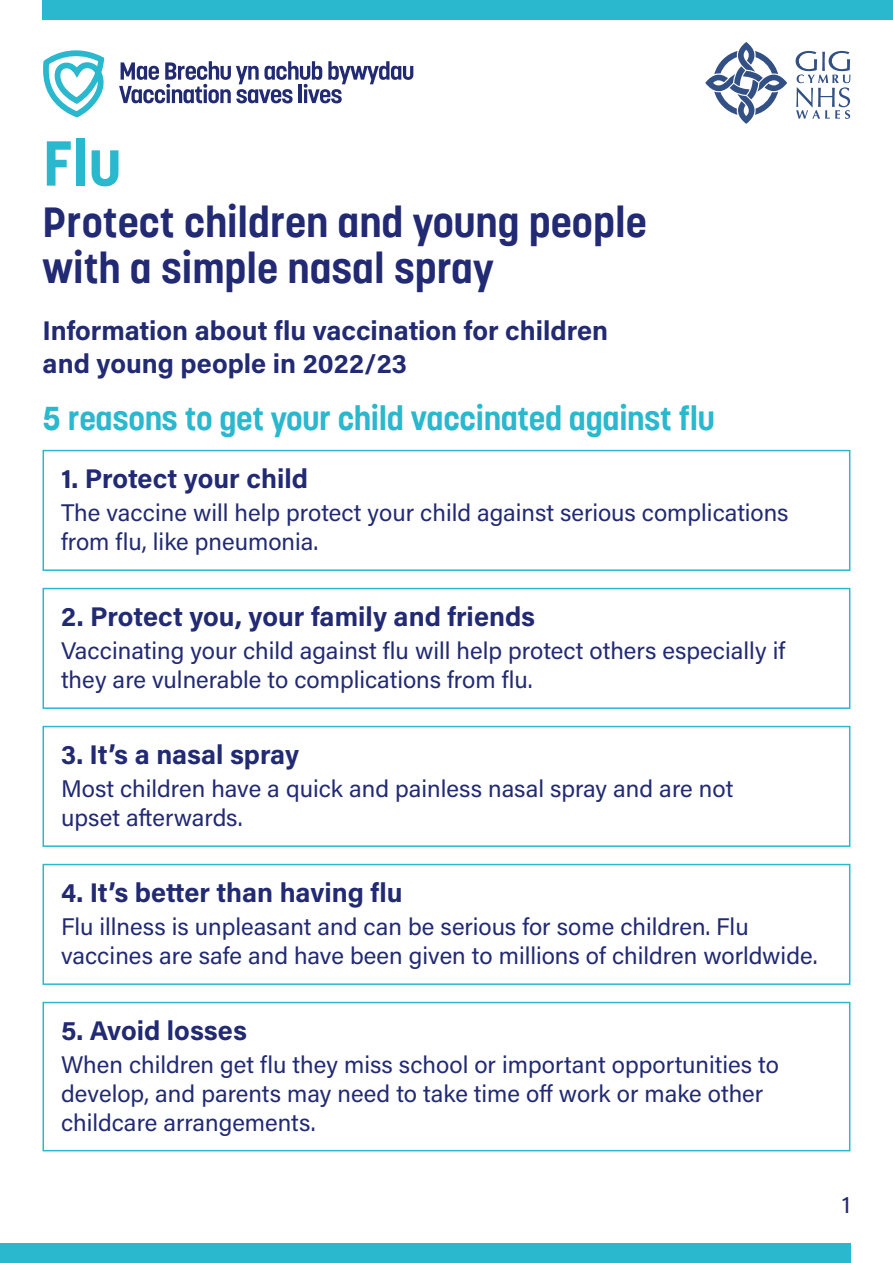
<style>
.page{position:relative;width:893px;height:1263px;background:#fff}
.page>*{position:absolute;margin:0;border:0;box-sizing:border-box;transform-origin:0 0}
.t1{font:700 63px "Korolev W01";color:#29b8ce}
.t2{font:700 42px/46.5px "Korolev W01";color:#212a73}
.t3{font:700 33px "Korolev W01";letter-spacing:-.01em;color:#29b8ce}
.t4{font:700 27px/32.4px "Acumin Pro";color:#212a73}
.t5{font:24px/28.8px "Acumin Pro";color:#212a73}
</style>
<div class="page">
<div style="left:43px;top:0;width:850px;height:19px;background:#29b8ce"></div>
<div style="left:0;top:1244px;width:850px;height:19px;background:#29b8ce"></div>
<div style="left:43px;top:450px;width:807px;height:121px;border:2px solid #29b8ce"></div>
<div style="left:43px;top:588px;width:807px;height:121px;border:2px solid #29b8ce"></div>
<div style="left:43px;top:726px;width:807px;height:121px;border:2px solid #29b8ce"></div>
<div style="left:43px;top:864px;width:807px;height:121px;border:2px solid #29b8ce"></div>
<div style="left:43px;top:1002px;width:807px;height:149px;border:2px solid #29b8ce"></div>
<svg style="left:119px;top:61px;width:294px;height:42px"></svg>
<svg style="left:43px;top:50px;width:61px;height:67px"></svg>
<svg style="left:705px;top:42px;width:82px;height:82px"></svg>
<svg style="left:796px;top:51px;width:54px;height:68px"></svg>
<h1 class="t1" style="left:43px;top:125px;width:80px">Flu</h1>
<h2 class="t2" style="left:43px;top:198px;width:606px">Protect children and young people with a simple nasal spray</h2>
<p class="t4" style="left:43px;top:313px;width:567px">Information about flu vaccination for children and young people in 2022/23</p>
<h3 class="t3" style="left:43px;top:398px;width:674px">5 reasons to get your child vaccinated against flu</h3>
<p class="t4" style="left:61px;top:461px;width:248px">1. Protect your child</p>
<p class="t5" style="left:61px;top:497px;width:729px">The vaccine will help protect your child against serious complications from flu, like pneumonia.</p>
<p class="t4" style="left:61px;top:599px;width:476px">2. Protect you, your family and friends</p>
<p class="t5" style="left:61px;top:635px;width:726px">Vaccinating your child against flu will help protect others especially if they are vulnerable to complications from flu.</p>
<p class="t4" style="left:61px;top:737px;width:240px">3. It’s a nasal spray</p>
<p class="t5" style="left:61px;top:773px;width:674px">Most children have a quick and painless nasal spray and are not upset afterwards.</p>
<p class="t4" style="left:61px;top:875px;width:343px">4. It’s better than having flu</p>
<p class="t5" style="left:61px;top:911px;width:758px">Flu illness is unpleasant and can be serious for some children. Flu vaccines are safe and have been given to millions of children worldwide.</p>
<p class="t4" style="left:61px;top:1013px;width:187px">5. Avoid losses</p>
<p class="t5" style="left:61px;top:1049px;width:719px">When children get flu they miss school or important opportunities to develop, and parents may need to take time off work or make other childcare arrangements.</p>
<p class="t5" style="left:842px;top:1189px;width:10px">1</p>
</div>
